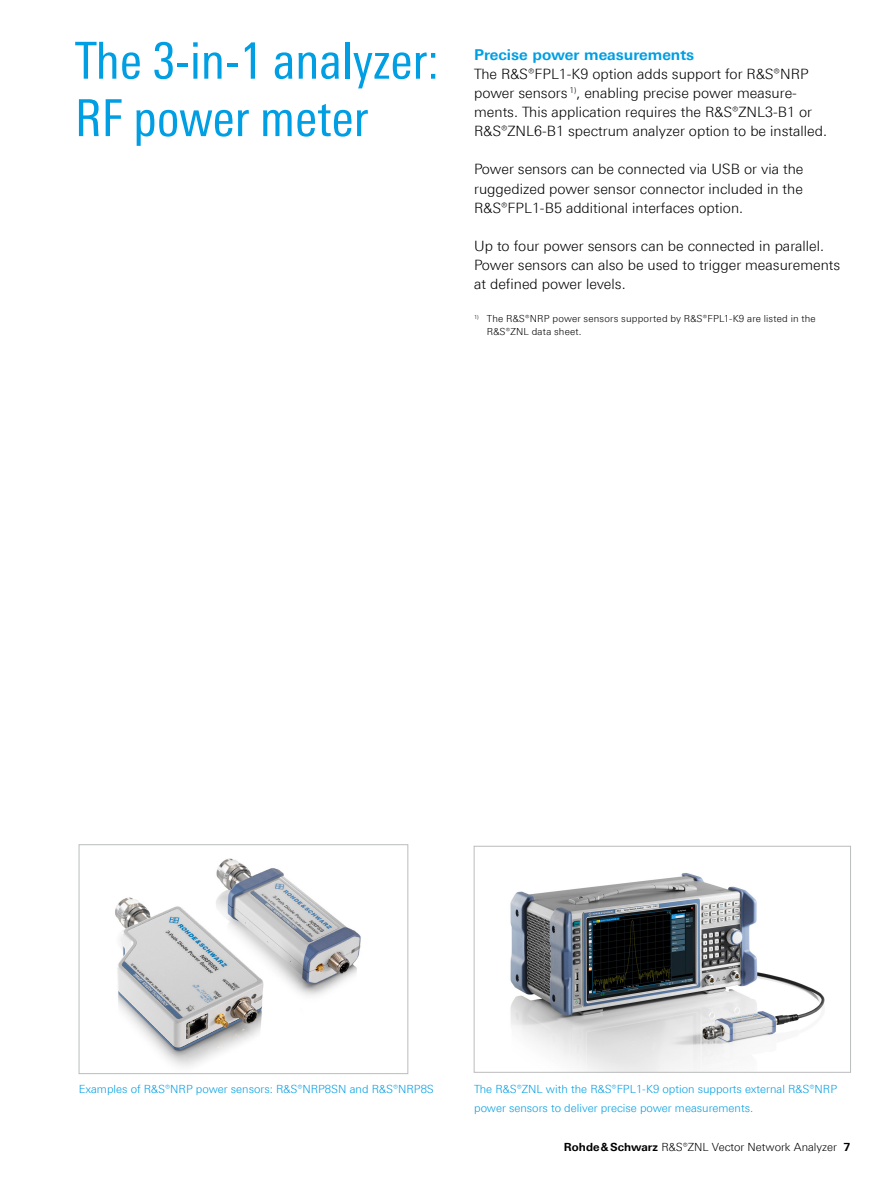
<style>
.page{position:relative;width:893px;height:1191px;background:#fff}
.page>*{position:absolute;margin:0;border:0;box-sizing:border-box;transform-origin:0 0}
.Seiten_Headline_34Pt{font:51px/57.4px "Linotype Univers 420 Cn";color:#009ee3}
.Absatzfett_cyan{font:700 15px "Linotype Univers 630";color:#009ee3}
.Haupttext{font:300 14.25px/19.2px "Linotype Univers 330";color:#000;text-align:justify}
.Haupttext_ohne_Absta{font:300 14.25px/19.2px "Linotype Univers 330";color:#000}
.Bildunterschrift{font:300 11.25px/19.2px "Linotype Univers 330";color:#009ee3}
.t1{font:300 11.25px "Linotype Univers 330";color:#000}
.Fussnote{font:300 9.75px/13.5px "Linotype Univers 330";letter-spacing:.02em;color:#000}
.s1{font-family:"Linotype Univers 630";font-weight:700}
</style>
<div class="page">
<img style="left:115px;top:858px;width:246px;height:209px">
<div style="left:79px;top:844px;width:329px;height:230px;border:1px solid #bbbcbc"></div>
<img style="left:510px;top:873px;width:315px;height:197px">
<div style="left:474px;top:846px;width:377px;height:226px;border:1px solid #bbbcbc"></div>
<p class="Seiten_Headline_34Pt" style="left:75px;top:32px;width:366px">The 3-in-1 analyzer:<br>RF power meter</p>
<p class="Absatzfett_cyan" style="left:474px;top:45px;width:222px">Precise power measurements</p>
<p class="Haupttext_ohne_Absta" style="left:474px;top:64px;width:354px">The R&amp;S®FPL1-K9 option adds support for R&amp;S®NRP power sensors <sup>1)</sup>, enabling precise power measure&shy;ments. This application requires the R&amp;S®ZNL3-B1 or R&amp;S®ZNL6-B1 spectrum analyzer option to be installed.</p>
<p class="Haupttext" style="left:474px;top:160px;width:331px">Power sensors can be connected via USB or via the ruggedized power sensor connector included in the R&amp;S®FPL1-B5 additional interfaces option.</p>
<p class="Haupttext" style="left:474px;top:236px;width:368px;text-align:left">Up to four power sensors can be connected in parallel.<br>Power sensors can also be used to trigger measurements at defined power levels.</p>
<p class="Fussnote" style="left:487px;top:311px;width:330px;text-indent:-13px"><sup>1)</sup> The R&amp;S®NRP power sensors supported by R&amp;S®FPL1-K9 are listed in the<br>R&amp;S®ZNL data sheet.</p>
<p class="Bildunterschrift" style="left:79px;top:1079px;width:357px">Examples of R&amp;S®NRP power sensors: R&amp;S®NRP8SN and R&amp;S®NRP8S</p>
<p class="Bildunterschrift" style="left:474px;top:1079px;width:364px">The R&amp;S®ZNL with the R&amp;S®FPL1‑K9 option supports external R&amp;S®NRP power sensors to deliver precise power measurements.</p>
<p class="t1" style="left:564px;top:1140px;width:288px"><span class="s1">Rohde&amp;Schwarz</span> R&amp;S®ZNL Vector Network Analyzer <span class="s1">7</span></p>
</div>
